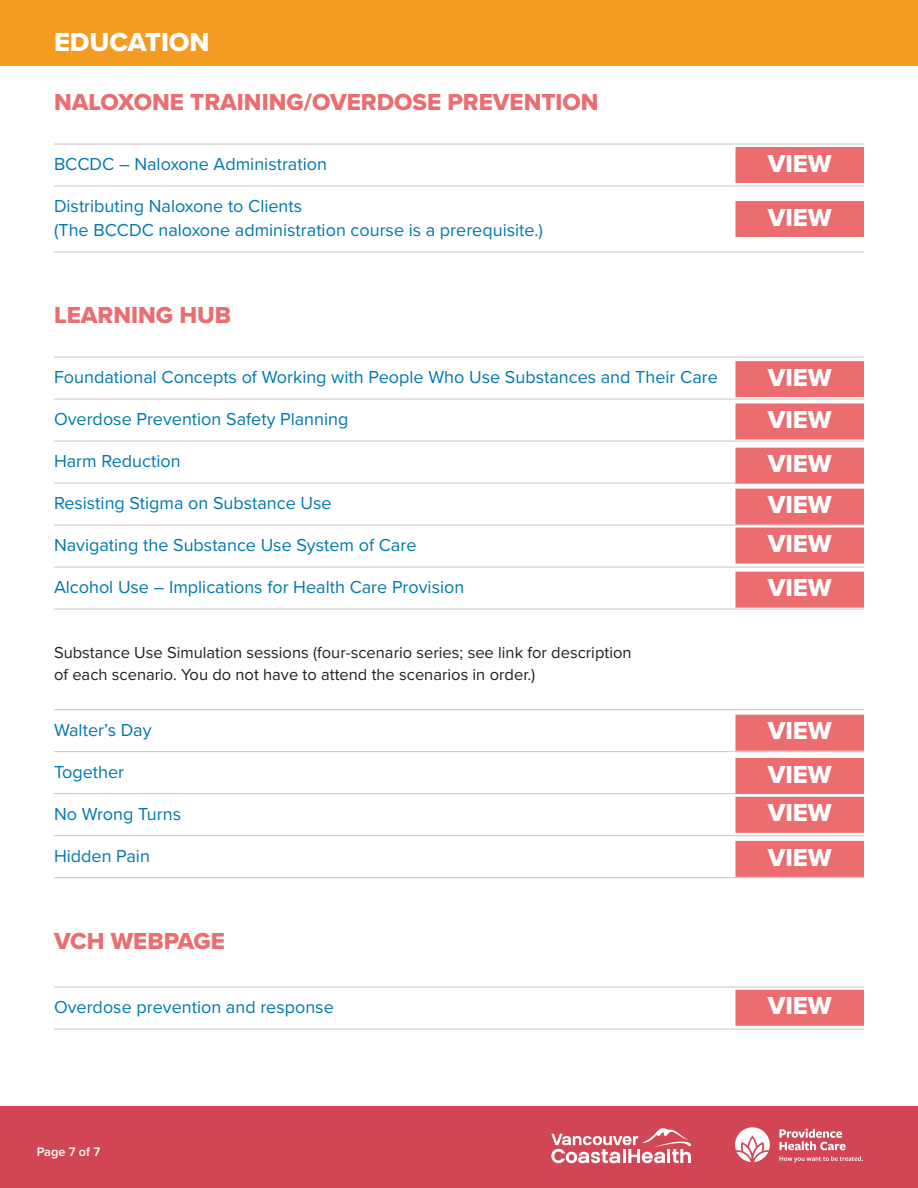
<style>
.page{position:relative;width:918px;height:1188px;background:#fff}
.page>*{position:absolute;margin:0;border:0;box-sizing:border-box;transform-origin:0 0}
.t1{font:27px "Proxima Nova Extrabld";color:#fff}
.t2{font:25.5px "Proxima Nova Extrabld";color:#fff}
.t3{font:24px "Proxima Nova Extrabld";color:#eb6d6f}
.checklist_entry_L{font:18px/24px "Proxima Nova";color:#0078ae}
.body{font:16.5px/22.5px "Proxima Nova";color:#231f20}
.t4{font:600 12.75px "Proxima Nova";color:#fff}
</style>
<div class="page">
<hr style="left:54px;top:144px;width:810px;height:1px;background:#cdcecd">
<hr style="left:54px;top:186px;width:810px;height:1px;background:#cdcecd">
<hr style="left:54px;top:252px;width:810px;height:1px;background:#cdcecd">
<hr style="left:54px;top:357px;width:810px;height:1px;background:#cdcecd">
<hr style="left:54px;top:399px;width:810px;height:1px;background:#cdcecd">
<hr style="left:54px;top:441px;width:810px;height:1px;background:#cdcecd">
<hr style="left:54px;top:483px;width:810px;height:1px;background:#cdcecd">
<hr style="left:54px;top:525px;width:810px;height:1px;background:#cdcecd">
<hr style="left:54px;top:567px;width:810px;height:1px;background:#cdcecd">
<hr style="left:54px;top:609px;width:810px;height:1px;background:#cdcecd">
<hr style="left:54px;top:709px;width:810px;height:1px;background:#cdcecd">
<hr style="left:54px;top:751px;width:810px;height:1px;background:#cdcecd">
<hr style="left:54px;top:793px;width:810px;height:1px;background:#cdcecd">
<hr style="left:54px;top:835px;width:810px;height:1px;background:#cdcecd">
<hr style="left:54px;top:877px;width:810px;height:1px;background:#cdcecd">
<hr style="left:54px;top:987px;width:810px;height:1px;background:#cdcecd">
<hr style="left:54px;top:1029px;width:810px;height:1px;background:#cdcecd">
<div style="left:736px;top:148px;width:127px;height:34px;background:#eb6d6f"></div>
<div style="left:735px;top:147px;width:129px;height:36px;border:2px solid #eb6d6f"></div>
<div style="left:736px;top:202px;width:127px;height:34px;background:#eb6d6f"></div>
<div style="left:735px;top:201px;width:129px;height:36px;border:2px solid #eb6d6f"></div>
<div style="left:736px;top:362px;width:127px;height:34px;background:#eb6d6f"></div>
<div style="left:735px;top:361px;width:129px;height:36px;border:2px solid #eb6d6f"></div>
<div style="left:736px;top:404px;width:127px;height:35px;background:#eb6d6f"></div>
<div style="left:735px;top:404px;width:129px;height:36px;border:2px solid #eb6d6f"></div>
<div style="left:736px;top:528px;width:127px;height:35px;background:#eb6d6f"></div>
<div style="left:735px;top:528px;width:129px;height:36px;border:2px solid #eb6d6f"></div>
<div style="left:736px;top:798px;width:127px;height:34px;background:#eb6d6f"></div>
<div style="left:735px;top:797px;width:129px;height:36px;border:2px solid #eb6d6f"></div>
<div style="left:736px;top:448px;width:127px;height:35px;background:#eb6d6f"></div>
<div style="left:735px;top:448px;width:129px;height:36px;border:2px solid #eb6d6f"></div>
<div style="left:736px;top:572px;width:127px;height:35px;background:#eb6d6f"></div>
<div style="left:735px;top:572px;width:129px;height:36px;border:2px solid #eb6d6f"></div>
<div style="left:736px;top:842px;width:127px;height:34px;background:#eb6d6f"></div>
<div style="left:735px;top:841px;width:129px;height:36px;border:2px solid #eb6d6f"></div>
<div style="left:736px;top:991px;width:127px;height:34px;background:#eb6d6f"></div>
<div style="left:735px;top:990px;width:129px;height:36px;border:2px solid #eb6d6f"></div>
<div style="left:736px;top:489px;width:127px;height:35px;background:#eb6d6f"></div>
<div style="left:735px;top:489px;width:129px;height:36px;border:2px solid #eb6d6f"></div>
<div style="left:736px;top:759px;width:127px;height:34px;background:#eb6d6f"></div>
<div style="left:735px;top:758px;width:129px;height:36px;border:2px solid #eb6d6f"></div>
<div style="left:736px;top:715px;width:127px;height:35px;background:#eb6d6f"></div>
<div style="left:735px;top:715px;width:129px;height:36px;border:2px solid #eb6d6f"></div>
<div style="left:0;top:1106px;width:918px;height:82px;background:#d14555"></div>
<div style="left:0;top:0;width:918px;height:65px;background:#f49b22"></div>
<svg style="left:779px;top:1156px;width:84px;height:6px"></svg>
<svg style="left:780px;top:1129px;width:66px;height:21px"></svg>
<svg style="left:735px;top:1127px;width:35px;height:35px"></svg>
<svg style="left:551px;top:1128px;width:140px;height:35px"></svg>
<p class="t1" style="left:54px;top:22px;width:157px">EDUCATION</p>
<p class="t3" style="left:54px;top:84px;width:546px">NALOXONE TRAINING/OVERDOSE PREVENTION</p>
<p class="checklist_entry_L" style="left:54px;top:151px;width:274px">BCCDC – Naloxone Administration</p>
<p class="checklist_entry_L" style="left:54px;top:193px;width:491px">Distributing Naloxone to Clients<br>(The BCCDC naloxone administration course is a prerequisite.)</p>
<p class="t3" style="left:54px;top:297px;width:179px">LEARNING HUB</p>
<p class="checklist_entry_L" style="left:54px;top:364px;width:665px">Foundational Concepts of Working with People Who Use Substances and Their Care</p>
<p class="checklist_entry_L" style="left:54px;top:406px;width:296px">Overdose Prevention Safety Planning</p>
<p class="checklist_entry_L" style="left:54px;top:448px;width:128px">Harm Reduction</p>
<p class="checklist_entry_L" style="left:54px;top:490px;width:279px">Resisting Stigma on Substance Use</p>
<p class="checklist_entry_L" style="left:54px;top:532px;width:364px">Navigating the Substance Use System of Care</p>
<p class="checklist_entry_L" style="left:54px;top:574px;width:412px">Alcohol Use – Implications for Health Care Provision</p>
<p class="body" style="left:54px;top:640px;width:579px">Substance Use Simulation sessions (four-scenario series; see link for description of each scenario. You do not have to attend the scenarios in order.)</p>
<p class="checklist_entry_L" style="left:54px;top:717px;width:99px">Walter’s Day</p>
<p class="checklist_entry_L" style="left:54px;top:759px;width:72px">Together</p>
<p class="checklist_entry_L" style="left:54px;top:801px;width:129px">No Wrong Turns</p>
<p class="checklist_entry_L" style="left:54px;top:843px;width:97px">Hidden Pain</p>
<p class="t3" style="left:54px;top:923px;width:172px">VCH WEBPAGE</p>
<p class="checklist_entry_L" style="left:54px;top:994px;width:281px">Overdose prevention and response</p>
<p class="t2" style="left:768px;top:144px;width:66px">VIEW</p>
<p class="t2" style="left:768px;top:198px;width:66px">VIEW</p>
<p class="t2" style="left:768px;top:358px;width:66px">VIEW</p>
<p class="t2" style="left:768px;top:401px;width:66px">VIEW</p>
<p class="t2" style="left:768px;top:445px;width:66px">VIEW</p>
<p class="t2" style="left:768px;top:486px;width:66px">VIEW</p>
<p class="t2" style="left:768px;top:525px;width:66px">VIEW</p>
<p class="t2" style="left:768px;top:569px;width:66px">VIEW</p>
<p class="t2" style="left:768px;top:712px;width:66px">VIEW</p>
<p class="t2" style="left:768px;top:755px;width:66px">VIEW</p>
<p class="t2" style="left:768px;top:794px;width:66px">VIEW</p>
<p class="t2" style="left:768px;top:838px;width:66px">VIEW</p>
<p class="t2" style="left:768px;top:987px;width:66px">VIEW</p>
<p class="t4" style="left:37px;top:1142px;width:65px">Page 7 of 7</p>
</div>
